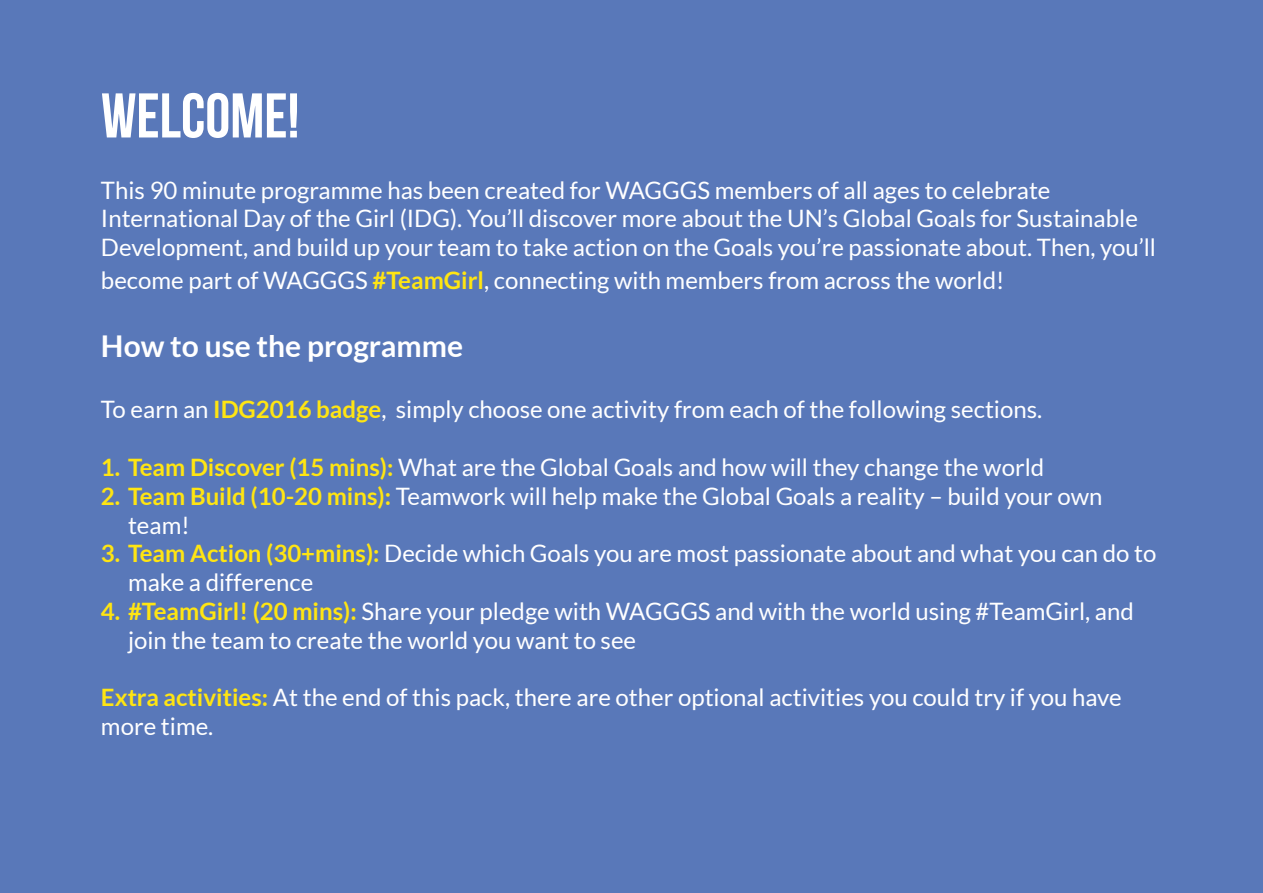
<style>
.page{position:relative;width:1263px;height:893px;background:#5978b9}
.page>*{position:absolute;margin:0;border:0;box-sizing:border-box;transform-origin:0 0}
.t1{font:63px "Bebas Neue";color:#fff}
.t2{font:700 30px "Lato";color:#fff}
.t3{font:24px/28.8px "Lato";color:#fff}
.s1{font-weight:700;color:#ffe512}
</style>
<div class="page">
<h1 class="t1" style="left:101px;top:81px;width:200px">WELCOME!</h1>
<p class="t3" style="left:101px;top:175px;width:1057px">This 90 minute programme has been created for WAGGGS members of all ages to celebrate<br>International Day of the Girl (IDG). You’ll discover more about the UN’s Global Goals for Sustainable<br>Development, and build up your team to take action on the Goals you’re passionate about. Then, you’ll</p>
<p class="t3" style="left:101px;top:265px;width:905px">become part of WAGGGS <span class="s1">#TeamGirl</span>, connecting with members from across the world!</p>
<p class="t2" style="left:101px;top:329px;width:364px">How to use the programme</p>
<p class="t3" style="left:101px;top:395px;width:943px">To earn an <span class="s1">IDG2016 badge</span>, simply choose one activity from each of the following sections.</p>
<p class="t3" style="left:101px;top:453px;width:945px"><span class="s1">1. Team Discover (15 mins):</span> What are the Global Goals and how will they change the world</p>
<p class="t3" style="left:128px;top:481px;width:976px;text-indent:-27px"><span class="s1">2. Team Build (10-20 mins):</span> Teamwork will help make the Global Goals a reality – build your own team!</p>
<p class="t3" style="left:128px;top:539px;width:1030px;text-indent:-27px"><span class="s1">3. Team Action (30+mins):</span> Decide which Goals you are most passionate about and what you can do to make a difference</p>
<p class="t3" style="left:128px;top:597px;width:1007px;text-indent:-27px"><span class="s1">4. #TeamGirl! (20 mins):</span> Share your pledge with WAGGGS and with the world using #TeamGirl, and join the team to create the world you want to see</p>
<p class="t3" style="left:101px;top:683px;width:1022px"><span class="s1">Extra activities:</span> At the end of this pack, there are other optional activities you could try if you have more time.</p>
</div>
